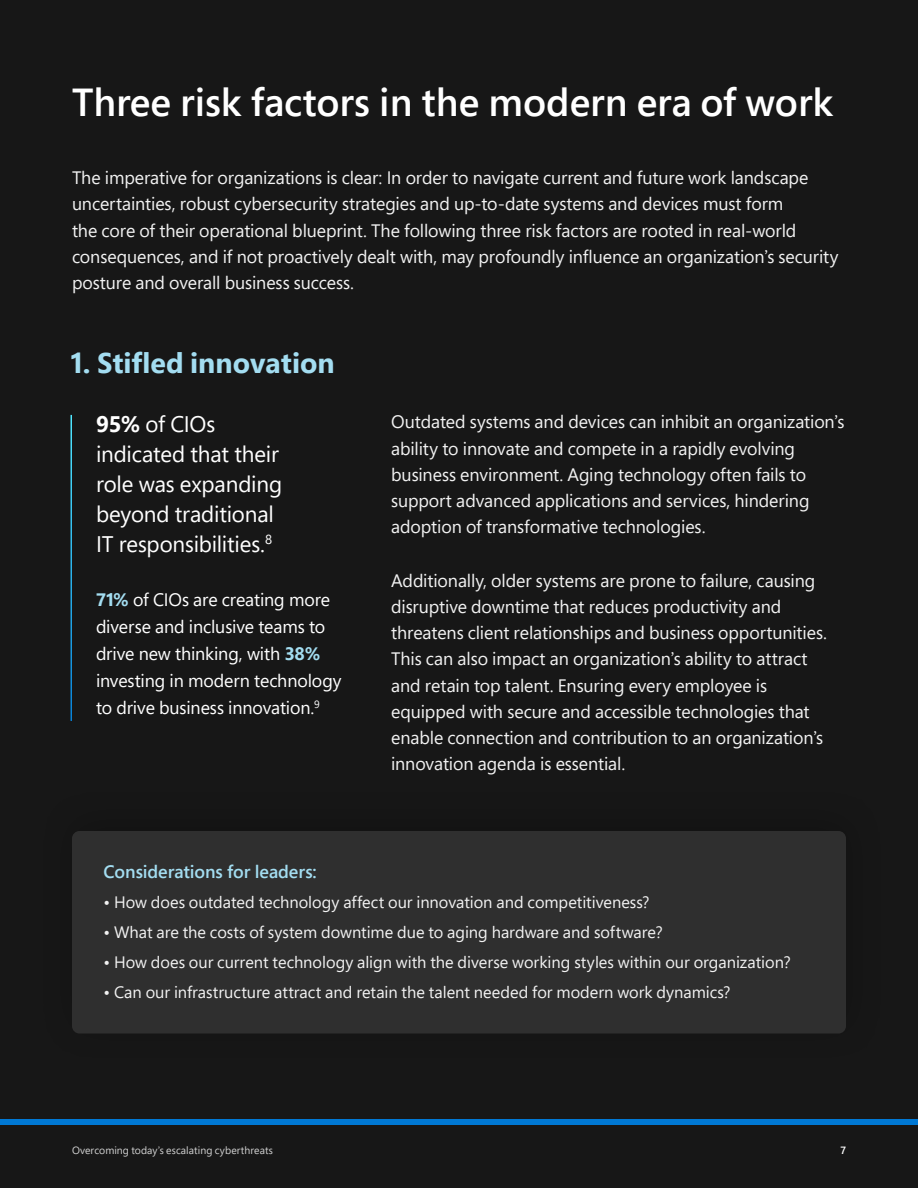
<style>
.page{position:relative;width:918px;height:1188px;background:#171717}
.page>*{position:absolute;margin:0;border:0;box-sizing:border-box;transform-origin:0 0}
.t1{font:600 39px "Segoe Pro";color:#fff}
.t2{font:700 28.5px "Segoe Pro";color:#a3ddf1}
.t3{font:22.5px/30px "Segoe Pro";letter-spacing:-.01em;color:#fff}
.t4{font:18px/26.2px "Segoe Pro";letter-spacing:-.005em;color:#f2f2f2}
.t5{font:18px/27px "Segoe Pro";letter-spacing:-.005em;color:#fff}
.t6{font:600 18px "Segoe Pro";letter-spacing:-.005em;color:#a3ddf1}
.t7{font:16.5px "Segoe Pro";color:#f2f2f2}
.t8{font:10.5px "Segoe Pro";letter-spacing:.01em;color:#d2d2d2}
.t9{font:600 10.5px "Segoe Pro";color:#fff}
.s1{font-weight:700}
.s2{font-weight:700;color:#a3ddf1}
</style>
<div class="page">
<div style="left:0;top:1119px;width:918px;height:6px;background:#0078d4"></div>
<div style="left:72px;top:831px;width:774px;height:203px;background:#2f2f2f;border-radius:8px"></div>
<hr style="left:70px;top:415px;width:2px;height:306px;background:#fff">
<h1 class="t1" style="left:72px;top:76px;width:763px">Three risk factors in the modern era of work</h1>
<p class="t4" style="left:72px;top:164px;width:768px">The imperative for organizations is clear: In order to navigate current and future work landscape uncertainties, robust cybersecurity strategies and up-to-date systems and devices must form<br>the core of their operational blueprint. The following three risk factors are rooted in real-world consequences, and if not proactively dealt with, may profoundly influence an organization’s security posture and overall business success.</p>
<h2 class="t2" style="left:70px;top:343px;width:266px">1. Stifled innovation</h2>
<p class="t3" style="left:96px;top:408px;width:188px"><span class="s1">95%</span> of CIOs indicated that their role was expanding beyond traditional<br>IT responsibilities.<sup>8</sup></p>
<p class="t5" style="left:96px;top:586px;width:247px"><span class="s2">71%</span> of CIOs are creating more diverse and inclusive teams to drive new thinking, with <span class="s2">38% </span>investing in modern technology to drive business innovation.<sup>9</sup></p>
<p class="t4" style="left:391px;top:408px;width:455px">Outdated systems and devices can inhibit an organization’s ability to innovate and compete in a rapidly evolving business environment. Aging technology often fails to support advanced applications and services, hindering adoption of transformative technologies.</p>
<p class="t4" style="left:391px;top:567px;width:437px">Additionally, older systems are prone to failure, causing disruptive downtime that reduces productivity and threatens client relationships and business opportunities.<br>This can also impact an organization’s ability to attract and retain top talent. Ensuring every employee is equipped with secure and accessible technologies that enable connection and contribution to an organization’s innovation agenda is essential.</p>
<p class="t6" style="left:104px;top:859px;width:215px">Considerations for leaders:</p>
<p class="t7" style="left:104px;top:891px;width:548px">• How does outdated technology affect our innovation and competitiveness?</p>
<p class="t7" style="left:104px;top:921px;width:561px">• What are the costs of system downtime due to aging hardware and software?</p>
<p class="t7" style="left:104px;top:951px;width:689px">• How does our current technology align with the diverse working styles within our organization?</p>
<p class="t7" style="left:104px;top:981px;width:629px">• Can our infrastructure attract and retain the talent needed for modern work dynamics?</p>
<p class="t8" style="left:72px;top:1143px;width:202px">Overcoming today’s escalating cyberthreats</p>
<p class="t9" style="left:840px;top:1143px;width:7px">7</p>
</div>
